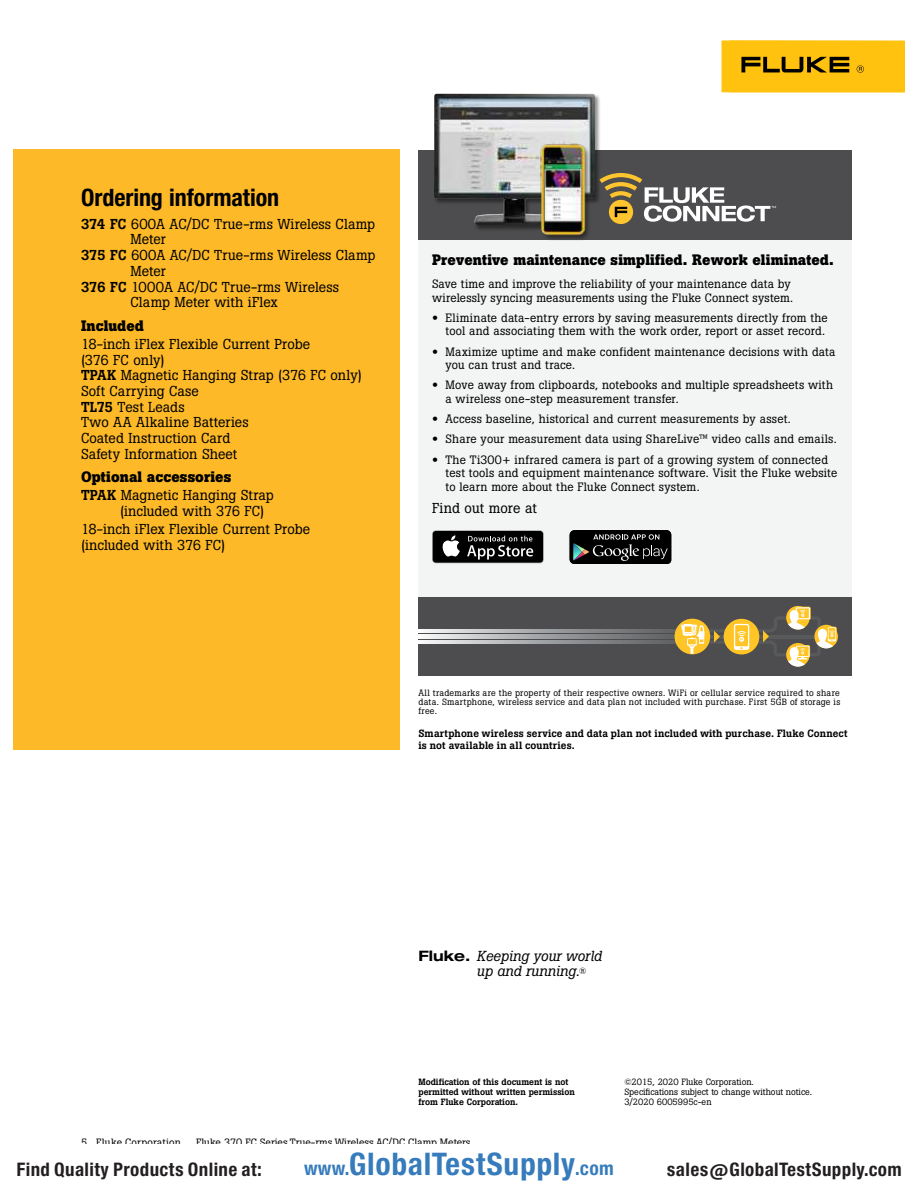
<style>
.page{position:relative;width:918px;height:1188px;background:#fff}
.page>*{position:absolute;margin:0;border:0;box-sizing:border-box;transform-origin:0 0}
.t1{font:29.7px "Europa Gro Nr 2 SBOP Bol Con";letter-spacing:.02em;color:#367bbc}
.t2{font:700 condensed 24px "Helvetica Neue LT Pro";color:#000}
.t3{font:17.85px "Europa Gro Nr 2 SBOP Bol Con";letter-spacing:.02em;color:#231f20}
.t4{font:700 15px "Boton Pro";letter-spacing:.01em;color:#000}
.t5{font:italic 14.4px/14.4px "Boton Pro";color:#000}
.t6{font:14.25px/15.8px "Boton Pro";letter-spacing:.005em;color:#000}
.t7{font:12px/13.5px "Boton Pro";letter-spacing:.015em;color:#000}
.t8{font:500 10.5px/12px "Boton Pro";letter-spacing:.015em;color:#000}
.t9{font:10.5px "Boton Pro";color:#000}
.t10{font:10.5px "Boton Pro";letter-spacing:.02em;color:#000}
.t11{font:9px/9.8px "Boton Pro";color:#000}
.t12{font:500 9px/9.8px "Boton Pro";letter-spacing:-.005em;color:#000}
.s1{font-weight:500}
.s2{font-family:"Helvetica Neue LT Pro";font-weight:700}
.s3{font-family:"Helvetica Neue LT Pro";font-weight:700;font-style:normal;font-stretch:expanded}
.s4{font-style:normal;font-size:9px}
.s5{font-size:18.3px}
</style>
<div class="page">
<div style="left:13px;top:149px;width:387px;height:601px;background:#fdb927"></div>
<div style="left:722px;top:40px;width:182px;height:52px;background:#ffc20e"></div>
<svg style="left:741px;top:57px;width:123px;height:16px"></svg>
<div style="left:419px;top:150px;width:433px;height:525px;background:#4d4d4f"></div>
<svg style="left:609px;top:200px;width:24px;height:24px"></svg>
<svg style="left:602px;top:173px;width:174px;height:49px"></svg>
<div style="left:419px;top:240px;width:433px;height:356px;background:#f3f4f4"></div>
<div style="left:432px;top:530px;width:112px;height:33px;background:#b1b4b6;border-radius:4px"></div>
<div style="left:433px;top:531px;width:110px;height:32px;background:#000;border-radius:3px"></div>
<svg style="left:442px;top:535px;width:18px;height:22px"></svg>
<svg style="left:467px;top:536px;width:66px;height:24px"></svg>
<svg style="left:569px;top:530px;width:103px;height:33px;background:#232525"></svg>
<img style="left:419px;top:629px;width:257px;height:3px">
<img style="left:419px;top:635px;width:256px;height:3px">
<img style="left:419px;top:640px;width:257px;height:4px">
<div style="left:675px;top:619px;width:35px;height:35px;background:#ffc425;border-radius:50%"></div>
<svg style="left:681px;top:607px;width:156px;height:60px"></svg>
<div style="left:434px;top:93px;width:168px;height:138px;background:#000;opacity:.45"></div>
<img style="left:434px;top:94px;width:161px;height:131px">
<div style="left:540px;top:144px;width:52px;height:98px;background:#000;opacity:.45"></div>
<img style="left:536px;top:141px;width:51px;height:100px">
<h2 class="t2" style="left:81px;top:183px;width:200px">Ordering information</h2>
<p class="t6" style="left:81px;top:216px;width:296px"><span class="s1">374 FC</span> 600A AC/DC True-rms Wireless Clamp</p>
<p class="t6" style="left:131px;top:232px;width:37px">Meter</p>
<p class="t6" style="left:81px;top:247px;width:296px"><span class="s1">375 FC</span> 600A AC/DC True-rms Wireless Clamp</p>
<p class="t6" style="left:131px;top:263px;width:37px">Meter</p>
<p class="t6" style="left:81px;top:279px;width:260px"><span class="s1">376 FC</span> 1000A AC/DC True-rms Wireless</p>
<p class="t6" style="left:131px;top:295px;width:149px">Clamp Meter with iFlex</p>
<p class="t4" style="left:81px;top:316px;width:64px">Included</p>
<p class="t6" style="left:81px;top:336px;width:282px">18-inch iFlex Flexible Current Probe<br>(376 FC only)<br><span class="s1">TPAK</span> Magnetic Hanging Strap (376 FC only)<br>Soft Carrying Case<br><span class="s1">TL75</span> Test Leads<br>Two AA Alkaline Batteries<br>Coated Instruction Card<br>Safety Information Sheet</p>
<p class="t4" style="left:81px;top:467px;width:152px">Optional accessories</p>
<p class="t6" style="left:120px;top:488px;width:155px;text-indent:-39px"><span class="s1">TPAK</span> Magnetic Hanging Strap (included with 376 FC)</p>
<p class="t6" style="left:81px;top:521px;width:231px">18-inch iFlex Flexible Current Probe (included with 376 FC)</p>
<p class="t4" style="left:432px;top:250px;width:403px">Preventive maintenance simplified. Rework eliminated.</p>
<p class="t7" style="left:432px;top:277px;width:363px">Save time and improve the reliability of your maintenance data by wirelessly syncing measurements using the Fluke Connect system.</p>
<p class="t7" style="left:432px;top:311px;width:397px;text-align:right"><span class="s2">•</span> Eliminate data-entry errors by saving measurements directly from the tool and associating them with the work order, report or asset record.</p>
<p class="t7" style="left:446px;top:345px;width:391px;text-indent:-14px"><span class="s2">•</span> Maximize uptime and make confident maintenance decisions with data you can trust and trace.</p>
<p class="t7" style="left:446px;top:378px;width:389px;text-indent:-14px"><span class="s2">•</span> Move away from clipboards, notebooks and multiple spreadsheets with a wireless one-step measurement transfer.</p>
<p class="t7" style="left:432px;top:412px;width:360px"><span class="s2">•</span> Access baseline, historical and current measurements by asset.</p>
<p class="t7" style="left:432px;top:432px;width:406px"><span class="s2">•</span> Share your measurement data using ShareLive™ video calls and emails.</p>
<p class="t7" style="left:446px;top:453px;width:393px;text-indent:-14px"><span class="s2">•</span> The Ti300+ infrared camera is part of a growing system of connected test tools and equipment maintenance software. Visit the Fluke website to learn more about the Fluke Connect system.</p>
<p class="t6" style="left:432px;top:500px;width:106px">Find out more at</p>
<p class="t11" style="left:419px;top:689px;width:423px;line-height:9px;text-align:justify">All trademarks are the property of their respective owners. WiFi or cellular service required to share data. Smartphone, wireless service and data plan not included with purchase. First 5GB of storage is free.</p>
<p class="t8" style="left:419px;top:728px;width:431px">Smartphone wireless service and data plan not included with purchase. Fluke Connect is not available in all countries.</p>
<p class="t5" style="left:477px;top:949px;width:127px;text-indent:-58px"><span class="s3">Fluke.</span> Keeping your world up and running.<span class="s4">®</span></p>
<p class="t12" style="left:419px;top:1077px;width:158px">Modification of this document is not permitted without written permission from Fluke Corporation.</p>
<p class="t11" style="left:624px;top:1077px;width:189px">©2015, 2020 Fluke Corporation.<br>Specifications subject to change without notice.<br>3/2020 6005995c-en</p>
<p class="t10" style="left:81px;top:1136px;width:101px">5 Fluke Corporation</p>
<p class="t9" style="left:196px;top:1136px;width:276px">Fluke 370 FC Series True-rms Wireless AC/DC Clamp Meters</p>
<h3 class="t3" style="left:16px;top:1159px;width:247px">Find Quality Products Online at:</h3>
<h1 class="t1" style="left:304px;top:1147px;width:311px"><span class="s5">www.</span>GlobalTestSupply<span class="s5">.com</span></h1>
<h3 class="t3" style="left:667px;top:1159px;width:236px">sales@GlobalTestSupply.com</h3>
</div>
